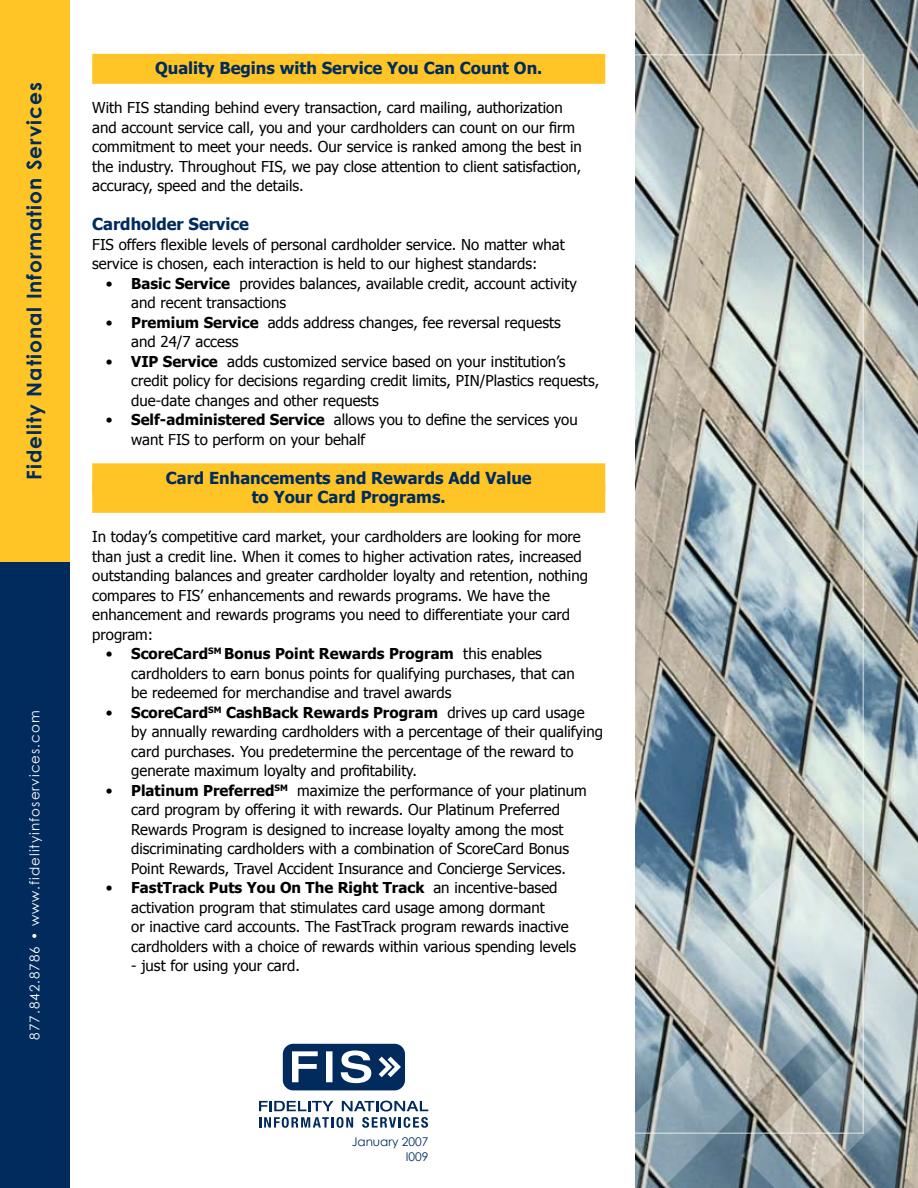
<style>
.page{position:relative;width:918px;height:1188px;background:#fff}
.page>*{position:absolute;margin:0;border:0;box-sizing:border-box;transform-origin:0 0}
.t1{font:700 20.25px "Century Gothic";letter-spacing:.05em;color:#002b5c}
.t2{font:700 16.5px/19.5px "Tahoma";color:#002b5c;text-align:center}
.t3{font:15px/19.5px "Tahoma";color:#000}
.t4{font:13.5px "Century Gothic";letter-spacing:.075em;color:#fff}
.t5{font:12px/14.4px "Century Gothic";color:#002b5c;text-align:right}
.s1{font-weight:700}
</style>
<div class="page">
<div style="left:0;top:0;width:69px;height:562px;background:#ffc425"></div>
<div style="left:0;top:562px;width:69px;height:626px;background:#002b5c"></div>
<img style="left:636px;top:0;width:282px;height:862px">
<div style="left:620px;top:54px;width:244px;height:1080px;border:2px solid #fff"></div>
<div style="left:92px;top:54px;width:513px;height:30px;background:#ffc425"></div>
<div style="left:92px;top:463px;width:513px;height:30px;background:#ffc425"></div>
<div style="left:92px;top:483px;width:513px;height:30px;background:#ffc425"></div>
<svg style="left:816px;top:862px;width:102px;height:326px;background:#a6afaf"></svg>
<svg style="left:631px;top:862px;width:185px;height:326px;background:#9eabaf"></svg>
<svg style="left:283px;top:1044px;width:122px;height:46px"></svg>
<svg style="left:259px;top:1101px;width:169px;height:27px"></svg>
<h1 class="t1" style="left:21px;top:480px;width:399px;rotate:-90deg">Fidelity National Information Services</h1>
<p class="t4" style="left:27px;top:1040px;width:331px;rotate:-90deg">877.842.8786 • www.fidelityinfoservices.com</p>
<p class="t2" style="left:155px;top:58px;width:389px">Quality Begins with Service You Can Count On.</p>
<p class="t3" style="left:92px;top:97px;width:491px">With FIS standing behind every transaction, card mailing, authorization and account service call, you and your cardholders can count on our firm commitment to meet your needs. Our service is ranked among the best in the industry. Throughout FIS, we pay close attention to client satisfaction, accuracy, speed and the details.</p>
<p class="t2" style="left:92px;top:214px;width:158px">Cardholder Service</p>
<p class="t3" style="left:92px;top:234px;width:474px">FIS offers flexible levels of personal cardholder service. No matter what service is chosen, each interaction is held to our highest standards:</p>
<p class="t3" style="left:131px;top:273px;width:447px;text-indent:-26px">• <span class="s1">Basic Service</span> provides balances, available credit, account activity and recent transactions</p>
<p class="t3" style="left:131px;top:312px;width:431px;text-indent:-26px">• <span class="s1">Premium Service</span> adds address changes, fee reversal requests and 24/7 access</p>
<p class="t3" style="left:131px;top:351px;width:469px;text-indent:-25px">• <span class="s1">VIP Service</span> adds customized service based on your institution’s credit policy for decisions regarding credit limits, PIN/Plastics requests, due-date changes and other requests</p>
<p class="t3" style="left:131px;top:409px;width:448px;text-indent:-26px">• <span class="s1">Self-administered Service</span> allows you to define the services you want FIS to perform on your behalf</p>
<p class="t2" style="left:166px;top:467px;width:367px">Card Enhancements and Rewards Add Value to Your Card Programs.</p>
<p class="t3" style="left:92px;top:526px;width:497px">In today’s competitive card market, your cardholders are looking for more than just a credit line. When it comes to higher activation rates, increased outstanding balances and greater cardholder loyalty and retention, nothing compares to FIS’ enhancements and rewards programs. We have the enhancement and rewards programs you need to differentiate your card program:</p>
<p class="t3" style="left:131px;top:643px;width:445px;text-indent:-25px">• <span class="s1">ScoreCard</span><sup>SM</sup> <span class="s1">Bonus Point Rewards Program</span> this enables cardholders to earn bonus points for qualifying purchases, that can be redeemed for merchandise and travel awards</p>
<p class="t3" style="left:131px;top:702px;width:473px;text-indent:-25px">• <span class="s1">ScoreCard</span><sup>SM</sup> <span class="s1">CashBack Rewards Program</span> drives up card usage by annually rewarding cardholders with a percentage of their qualifying card purchases. You predetermine the percentage of the reward to generate maximum loyalty and profitability.</p>
<p class="t3" style="left:106px;top:780px;width:483px;text-align:center">• <span class="s1">Platinum Preferred</span><sup>SM</sup> maximize the performance of your platinum card program by offering it with rewards. Our Platinum Preferred Rewards Program is designed to increase loyalty among the most discriminating cardholders with a combination of ScoreCard Bonus<br>Point Rewards, Travel Accident Insurance and Concierge Services.</p>
<p class="t3" style="left:131px;top:877px;width:446px;text-indent:-26px">• <span class="s1">FastTrack Puts You On The Right Track</span> an incentive-based activation program that stimulates card usage among dormant<br>or inactive card accounts. The FastTrack program rewards inactive cardholders with a choice of rewards within various spending levels</p>
<p class="t3" style="left:131px;top:955px;width:170px">- just for using your card.</p>
<p class="t5" style="left:352px;top:1134px;width:78px">January 2007<br>I009</p>
</div>
